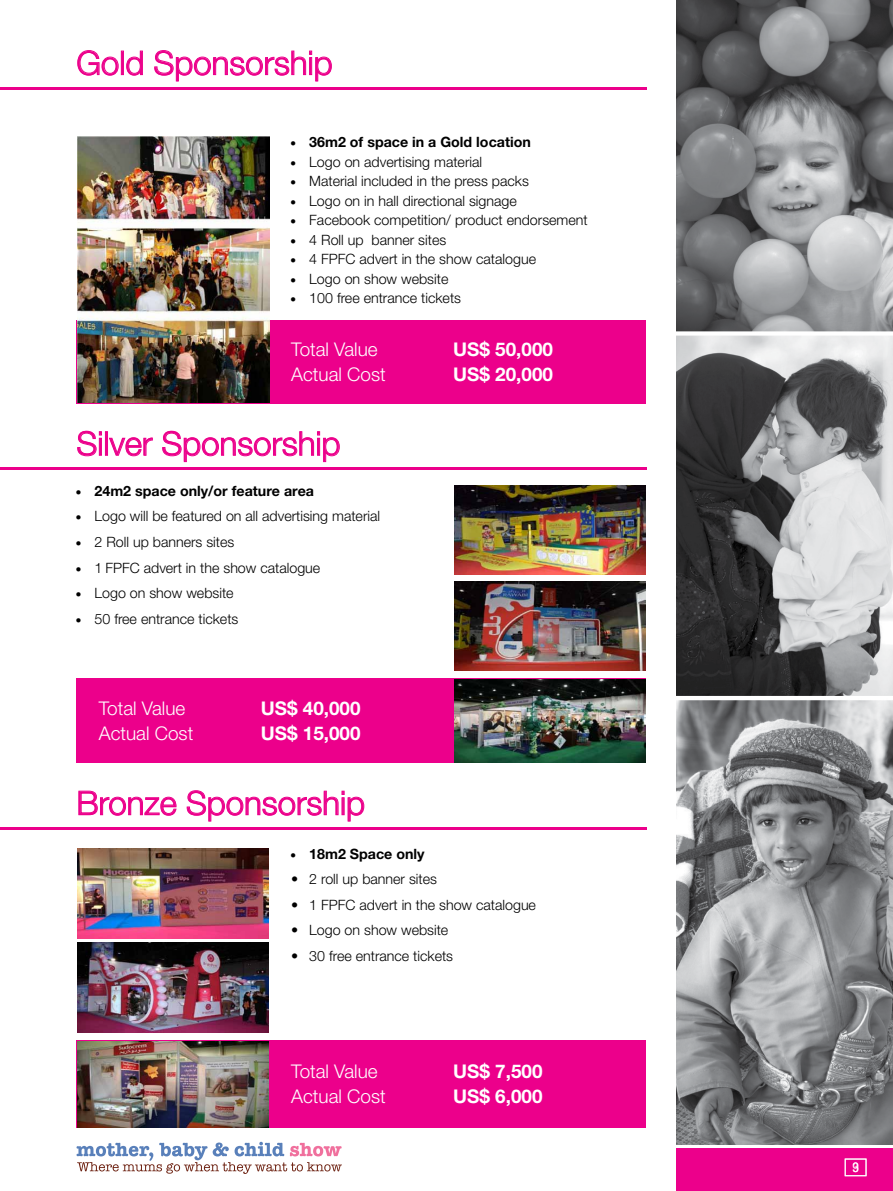
<style>
.page{position:relative;width:893px;height:1191px;background:#fff}
.page>*{position:absolute;margin:0;border:0;box-sizing:border-box;transform-origin:0 0}
.t1{font:300 33px "Helvetica Neue LT Pro";color:#ec008b}
.t2{font:300 18.9px "Helvetica Neue LT Pro";color:#fff}
.t3{font:700 18.9px "Helvetica Neue LT Pro";color:#fff}
.t4{font:300 14.25px "Helvetica Neue LT Pro";color:#000}
.t5{font:700 14.25px "Helvetica Neue LT Pro";color:#000}
.t6{font:condensed 13.5px "Helvetica Neue LT Pro";color:#fff}
.s1{font-family:"Hacen Tunisia Lt";font-weight:400}
</style>
<div class="page">
<div style="left:676px;top:1148px;width:217px;height:43px;background:#ec008b"></div>
<svg style="left:77px;top:1141px;width:265px;height:33px"></svg>
<div style="left:845px;top:1158px;width:21px;height:18px;border:1px solid #fff"></div>
<svg style="left:77px;top:50px;width:42px;height:25px"></svg>
<div style="left:121px;top:51px;width:3px;height:24px;border:1px solid #ec008b"></div>
<svg style="left:126px;top:51px;width:17px;height:24px"></svg>
<svg style="left:154px;top:50px;width:178px;height:31px"></svg>
<svg style="left:77px;top:431px;width:25px;height:25px"></svg>
<div style="left:99px;top:438px;width:3px;height:17px;border:1px solid #ec008b"></div>
<div style="left:105px;top:431px;width:3px;height:24px;border:1px solid #ec008b"></div>
<svg style="left:109px;top:437px;width:44px;height:19px"></svg>
<svg style="left:162px;top:431px;width:178px;height:31px"></svg>
<svg style="left:79px;top:790px;width:97px;height:25px"></svg>
<svg style="left:187px;top:790px;width:177px;height:31px"></svg>
<hr style="left:0;top:87px;width:646px;height:2px;background:#ec008b">
<hr style="left:0;top:468px;width:646px;height:2px;background:#ec008b">
<hr style="left:0;top:827px;width:646px;height:2px;background:#ec008b">
<div style="left:77px;top:320px;width:569px;height:83px;background:#ec008b"></div>
<div style="left:77px;top:1040px;width:569px;height:87px;background:#ec008b"></div>
<img style="left:77px;top:136px;width:192px;height:266px">
<div style="left:77px;top:678px;width:569px;height:85px;background:#ec008b"></div>
<img style="left:454px;top:582px;width:192px;height:88px">
<img style="left:454px;top:679px;width:192px;height:83px">
<img style="left:454px;top:485px;width:192px;height:89px">
<img style="left:77px;top:848px;width:192px;height:90px">
<img style="left:78px;top:943px;width:191px;height:89px">
<img style="left:77px;top:1041px;width:192px;height:86px">
<img style="left:677px;top:0;width:216px;height:1144px">
<h1 class="t1" style="left:77px;top:43px;width:258px">Gold Sponsorship</h1>
<p class="t5" style="left:291px;top:133px;width:241px"><span class="s1">•</span> 36m2 of space in a Gold location</p>
<p class="t4" style="left:291px;top:153px;width:192px"><span class="s1">•</span> Logo on advertising material</p>
<p class="t4" style="left:291px;top:172px;width:239px"><span class="s1">•</span> Material included in the press packs</p>
<p class="t4" style="left:291px;top:192px;width:227px"><span class="s1">•</span> Logo on in hall directional signage</p>
<p class="t4" style="left:291px;top:211px;width:298px"><span class="s1">•</span> Facebook competition/ product endorsement</p>
<p class="t4" style="left:291px;top:231px;width:156px"><span class="s1">•</span> 4 Roll up banner sites</p>
<p class="t4" style="left:291px;top:250px;width:246px"><span class="s1">•</span> 4 FPFC advert in the show catalogue</p>
<p class="t4" style="left:291px;top:270px;width:159px"><span class="s1">•</span> Logo on show website</p>
<p class="t4" style="left:291px;top:289px;width:171px"><span class="s1">•</span> 100 free entrance tickets</p>
<h2 class="t2" style="left:291px;top:337px;width:88px">Total Value</h2>
<h2 class="t3" style="left:453px;top:337px;width:101px">US$ 50,000</h2>
<h2 class="t2" style="left:291px;top:363px;width:96px">Actual Cost</h2>
<h2 class="t3" style="left:453px;top:363px;width:101px">US$ 20,000</h2>
<h1 class="t1" style="left:77px;top:423px;width:266px">Silver Sponsorship</h1>
<p class="t5" style="left:77px;top:482px;width:239px"><span class="s1">•</span> 24m2 space only/or feature area</p>
<p class="t4" style="left:77px;top:508px;width:305px"><span class="s1">•</span> Logo will be featured on all advertising material</p>
<p class="t4" style="left:77px;top:533px;width:159px"><span class="s1">•</span> 2 Roll up banners sites</p>
<p class="t4" style="left:77px;top:559px;width:245px"><span class="s1">•</span> 1 FPFC advert in the show catalogue</p>
<p class="t4" style="left:77px;top:584px;width:159px"><span class="s1">•</span> Logo on show website</p>
<p class="t4" style="left:77px;top:609px;width:163px"><span class="s1">•</span> 50 free entrance tickets</p>
<h2 class="t2" style="left:99px;top:696px;width:88px">Total Value</h2>
<h2 class="t3" style="left:261px;top:696px;width:101px">US$ 40,000</h2>
<h2 class="t2" style="left:99px;top:722px;width:96px">Actual Cost</h2>
<h2 class="t3" style="left:261px;top:721px;width:101px">US$ 15,000</h2>
<h1 class="t1" style="left:77px;top:783px;width:290px">Bronze Sponsorship</h1>
<p class="t5" style="left:291px;top:844px;width:135px"><span class="s1">•</span> 18m2 Space only</p>
<p class="t4" style="left:291px;top:870px;width:147px">• 2 roll up banner sites</p>
<p class="t4" style="left:291px;top:895px;width:246px">• 1 FPFC advert in the show catalogue</p>
<p class="t4" style="left:291px;top:921px;width:159px">• Logo on show website</p>
<p class="t4" style="left:291px;top:946px;width:163px">• 30 free entrance tickets</p>
<h2 class="t2" style="left:291px;top:1059px;width:88px">Total Value</h2>
<h2 class="t3" style="left:453px;top:1059px;width:91px">US$ 7,500</h2>
<h2 class="t2" style="left:291px;top:1084px;width:96px">Actual Cost</h2>
<h2 class="t3" style="left:453px;top:1084px;width:91px">US$ 6,000</h2>
<p class="t6" style="left:852px;top:1159px;width:8px">39</p>
</div>
